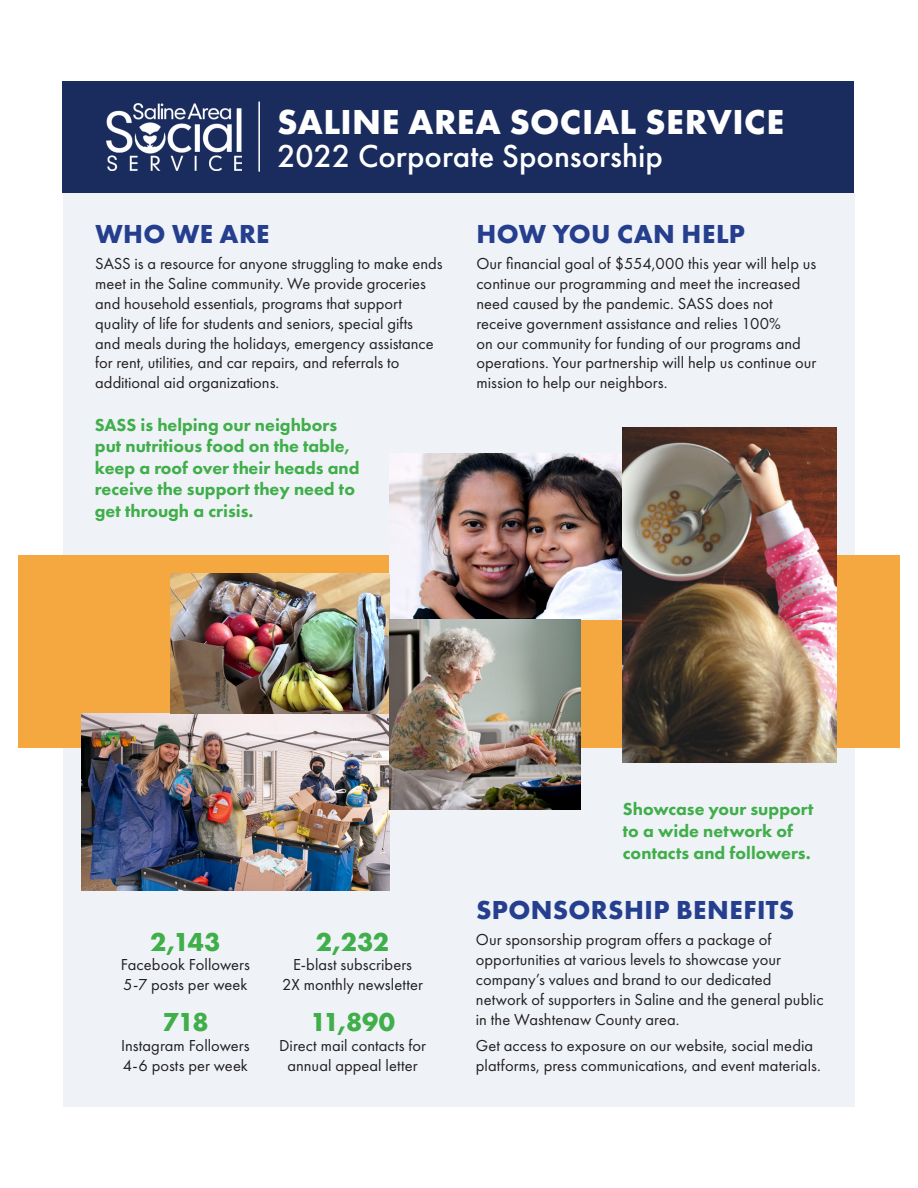
<style>
.page{position:relative;width:918px;height:1188px;background:#fff}
.page>*{position:absolute;margin:0;border:0;box-sizing:border-box;transform-origin:0 0}
.t1{font:700 36px "Futura PT";letter-spacing:.01em;color:#fff}
.t2{font:500 33px "Futura PT";color:#fff}
.t3{font:700 27px "Futura PT";letter-spacing:.015em;color:#253f8e}
.Reach_Numbers{font:700 27px "Futura PT";letter-spacing:-.01em;color:#40ae49}
.Emphasized_Text{font:800 18px/21.6px "Futura PT";color:#40ae49}
.Body{font:800 18px/21.6px "Futura PT";color:#40ae49}
.Body-2{font:16.5px/19.8px "Futura PT";color:#231f20}
</style>
<div class="page">
<div style="left:63px;top:192px;width:792px;height:915px;background:#eff3f8"></div>
<div style="left:63px;top:81px;width:791px;height:111px;background:#1a2c5d"></div>
<img style="left:106px;top:103px;width:135px;height:67px">
<hr style="left:258px;top:102px;width:2px;height:69px;background:#fff">
<div style="left:18px;top:555px;width:882px;height:192px;background:#f6a840"></div>
<img style="left:81px;top:713px;width:308px;height:178px">
<img style="left:389px;top:453px;width:234px;height:167px">
<img style="left:171px;top:573px;width:218px;height:140px">
<img style="left:389px;top:619px;width:191px;height:191px">
<img style="left:623px;top:427px;width:214px;height:335px">
<h1 class="t1" style="left:277px;top:99px;width:508px">SALINE AREA SOCIAL SERVICE</h1>
<h1 class="t2" style="left:277px;top:136px;width:387px">2022 Corporate Sponsorship</h1>
<h2 class="t3" style="left:95px;top:216px;width:176px">WHO WE ARE</h2>
<p class="Body-2" style="left:95px;top:254px;width:349px">SASS is a resource for anyone struggling to make ends meet in the Saline community. We provide groceries and household essentials, programs that support quality of life for students and seniors, special gifts<br>and meals during the holidays, emergency assistance for rent, utilities, and car repairs, and referrals to additional aid organizations.</p>
<p class="Emphasized_Text" style="left:95px;top:413px;width:266px">SASS is helping our neighbors put nutritious food on the table, keep a roof over their heads and receive the support they need to get through a crisis.</p>
<h2 class="t3" style="left:477px;top:216px;width:270px">HOW YOU CAN HELP</h2>
<p class="Body-2" style="left:476px;top:254px;width:342px">Our financial goal of $554,000 this year will help us continue our programming and meet the increased need caused by the pandemic. SASS does not receive government assistance and relies 100%<br>on our community for funding of our programs and operations. Your partnership will help us continue our mission to help our neighbors.</p>
<p class="Reach_Numbers" style="left:150px;top:924px;width:72px">2,143</p>
<p class="Body-2" style="left:121px;top:955px;width:130px">Facebook Followers<br>5-7 posts per week</p>
<p class="Reach_Numbers" style="left:162px;top:1005px;width:48px">718</p>
<p class="Body-2" style="left:121px;top:1036px;width:130px">Instagram Followers<br>4-6 posts per week</p>
<p class="Reach_Numbers" style="left:316px;top:924px;width:75px">2,232</p>
<p class="Body-2" style="left:282px;top:955px;width:142px;text-align:center">E-blast subscribers<br>2X monthly newsletter</p>
<p class="Reach_Numbers" style="left:310px;top:1005px;width:87px">11,890</p>
<p class="Body-2" style="left:279px;top:1036px;width:148px;text-align:center">Direct mail contacts for annual appeal letter</p>
<p class="Body" style="left:623px;top:798px;width:192px">Showcase your support to a wide network of contacts and followers.</p>
<h2 class="t3" style="left:476px;top:892px;width:320px">SPONSORSHIP BENEFITS</h2>
<p class="Body-2" style="left:476px;top:930px;width:349px">Our sponsorship program offers a package of opportunities at various levels to showcase your company’s values and brand to our dedicated network of supporters in Saline and the general public in the Washtenaw County area.</p>
<p class="Body-2" style="left:476px;top:1036px;width:346px">Get access to exposure on our website, social media platforms, press communications, and event materials.</p>
</div>
